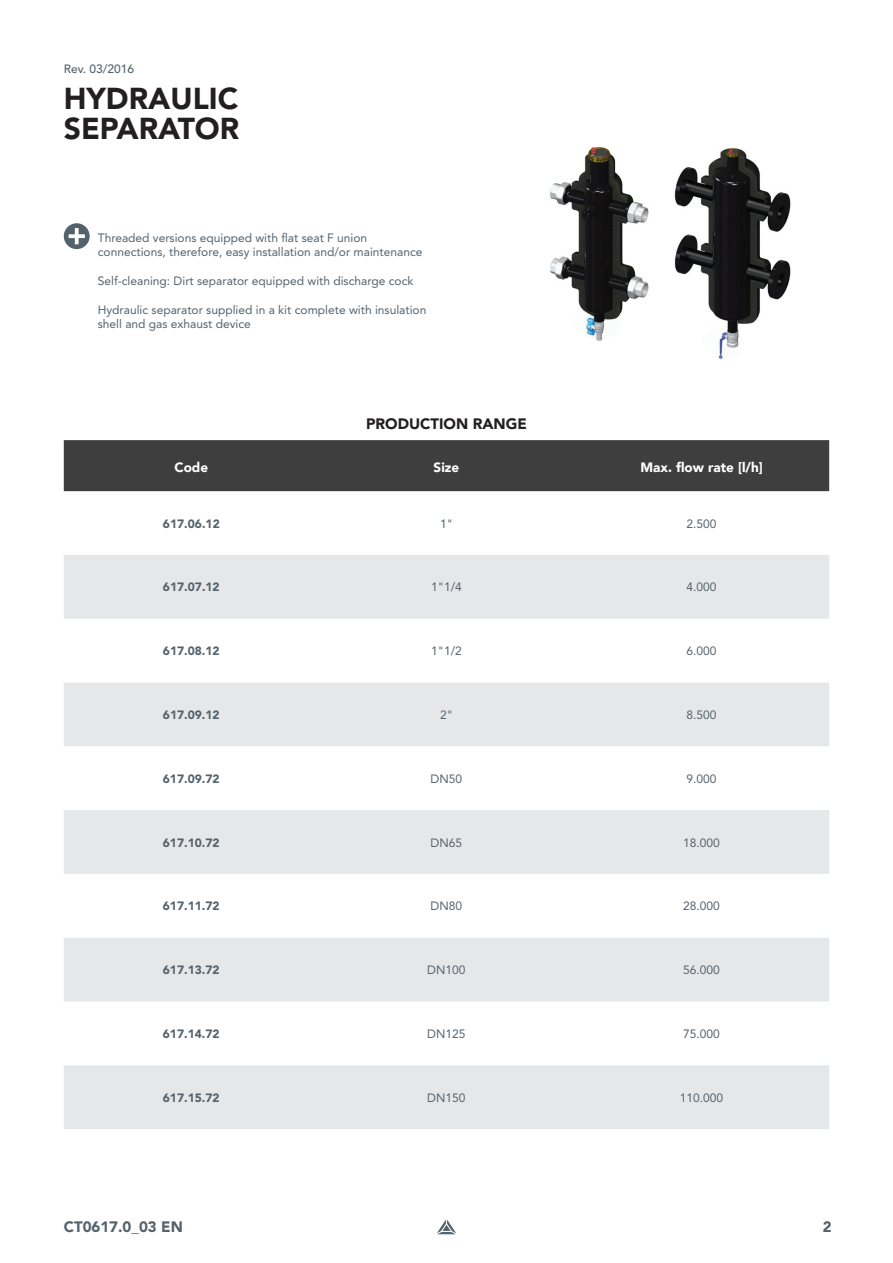
<style>
.page{position:relative;width:893px;height:1263px;background:#fff}
.page>*{position:absolute;margin:0;border:0;box-sizing:border-box;transform-origin:0 0}
.t1{font:900 30px/30px "Avenir LT Pro";color:#231f20}
.t2{font:900 15px "Avenir LT Pro";color:#231f20}
.t3{font:900 15px "Avenir LT Pro";color:#54626c}
.t4{font:900 13.5px "Avenir";color:#fff}
.t5{font:12px/14.4px "Avenir LT Pro";color:#54626c}
.t6{font:900 12px "Avenir LT Pro";color:#54626c}
.t7{font:500 12px "Avenir LT Pro";color:#54626c}
</style>
<div class="page">
<svg style="left:437px;top:1219px;width:19px;height:15px"></svg>
<div style="left:64px;top:223px;width:26px;height:26px;background:#54626c;border-radius:50%"></div>
<svg style="left:69px;top:228px;width:16px;height:16px"></svg>
<div style="left:64px;top:440px;width:765px;height:51px;background:#3e3e3f"></div>
<svg style="left:64px;top:555px;width:765px;height:574px;fill:#e6e7e9"></svg>
<img style="left:550px;top:147px;width:99px;height:194px">
<img style="left:674px;top:148px;width:117px;height:211px">
<p class="t7" style="left:64px;top:62px;width:72px">Rev. 03/2016</p>
<h1 class="t1" style="left:64px;top:83px;width:177px">HYDRAULIC<br>SEPARATOR</h1>
<p class="t5" style="left:98px;top:230px;width:326px">Threaded versions equipped with flat seat F union connections, therefore, easy installation and/or maintenance</p>
<p class="t5" style="left:98px;top:274px;width:317px">Self-cleaning: Dirt separator equipped with discharge cock</p>
<p class="t5" style="left:98px;top:302px;width:330px">Hydraulic separator supplied in a kit complete with insulation shell and gas exhaust device</p>
<p class="t2" style="left:366px;top:414px;width:162px">PRODUCTION RANGE</p>
<p class="t4" style="left:174px;top:456px;width:35px">Code</p>
<p class="t4" style="left:434px;top:456px;width:27px">Size</p>
<p class="t4" style="left:640px;top:456px;width:124px">Max. flow rate [l/h]</p>
<p class="t6" style="left:163px;top:516px;width:58px">617.06.12</p>
<p class="t5" style="left:440px;top:516px;width:14px">1"</p>
<p class="t5" style="left:687px;top:516px;width:32px">2.500</p>
<p class="t6" style="left:163px;top:580px;width:58px">617.07.12</p>
<p class="t5" style="left:431px;top:580px;width:32px">1"1/4</p>
<p class="t5" style="left:687px;top:580px;width:32px">4.000</p>
<p class="t6" style="left:163px;top:644px;width:58px">617.08.12</p>
<p class="t5" style="left:431px;top:644px;width:32px">1"1/2</p>
<p class="t5" style="left:687px;top:644px;width:32px">6.000</p>
<p class="t6" style="left:163px;top:707px;width:58px">617.09.12</p>
<p class="t5" style="left:440px;top:707px;width:14px">2"</p>
<p class="t5" style="left:687px;top:707px;width:32px">8.500</p>
<p class="t6" style="left:163px;top:771px;width:58px">617.09.72</p>
<p class="t5" style="left:431px;top:771px;width:33px">DN50</p>
<p class="t5" style="left:687px;top:771px;width:32px">9.000</p>
<p class="t6" style="left:163px;top:835px;width:58px">617.10.72</p>
<p class="t5" style="left:431px;top:835px;width:33px">DN65</p>
<p class="t5" style="left:683px;top:835px;width:38px">18.000</p>
<p class="t6" style="left:163px;top:899px;width:58px">617.11.72</p>
<p class="t5" style="left:431px;top:899px;width:33px">DN80</p>
<p class="t5" style="left:683px;top:899px;width:38px">28.000</p>
<p class="t6" style="left:163px;top:963px;width:58px">617.13.72</p>
<p class="t5" style="left:427px;top:963px;width:40px">DN100</p>
<p class="t5" style="left:683px;top:963px;width:38px">56.000</p>
<p class="t6" style="left:163px;top:1026px;width:58px">617.14.72</p>
<p class="t5" style="left:427px;top:1026px;width:40px">DN125</p>
<p class="t5" style="left:683px;top:1026px;width:38px">75.000</p>
<p class="t6" style="left:163px;top:1090px;width:58px">617.15.72</p>
<p class="t5" style="left:427px;top:1090px;width:40px">DN150</p>
<p class="t5" style="left:680px;top:1090px;width:45px">110.000</p>
<p class="t3" style="left:64px;top:1218px;width:121px">CT0617.0_03 EN</p>
<p class="t3" style="left:823px;top:1218px;width:10px">2</p>
</div>
